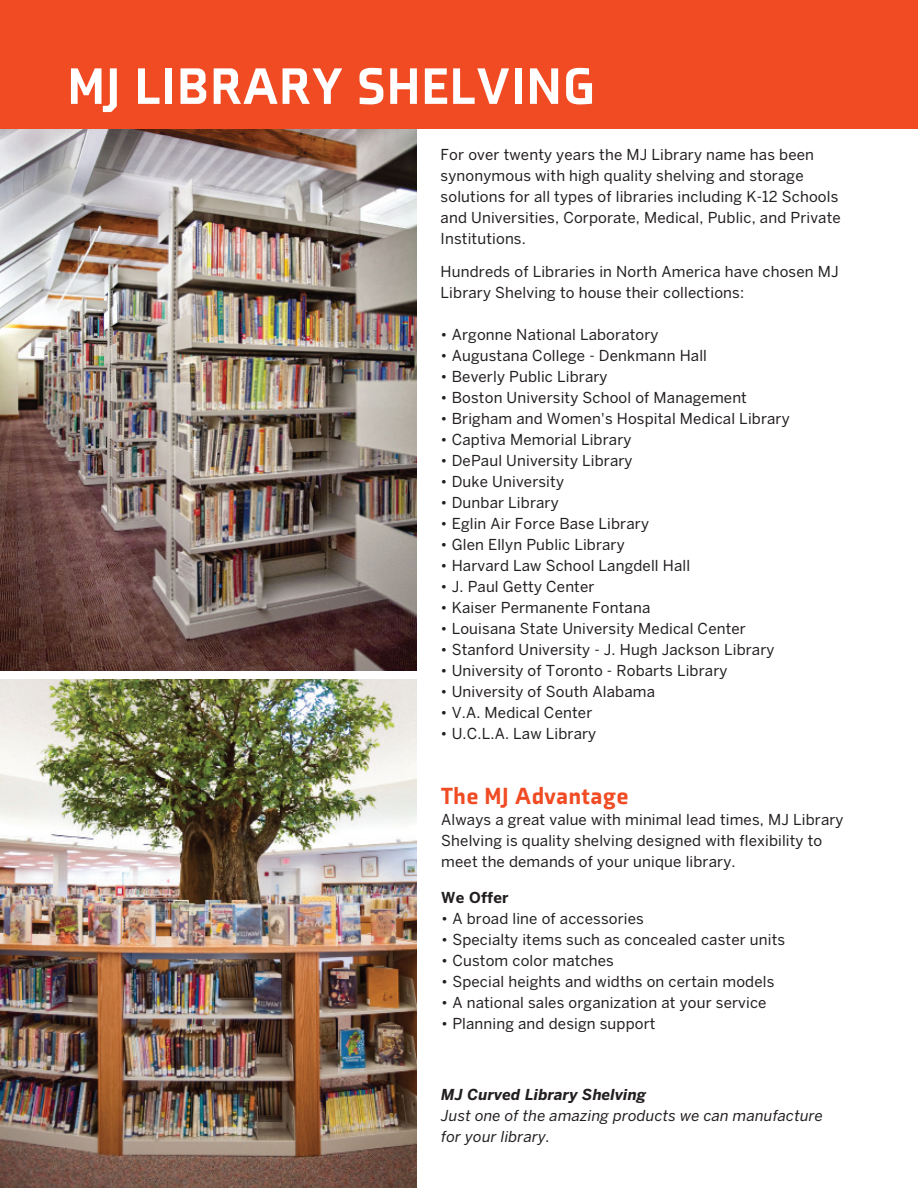
<style>
.page{position:relative;width:918px;height:1188px;background:#fff}
.page>*{position:absolute;margin:0;border:0;box-sizing:border-box;transform-origin:0 0}
.t1{font:900 52.5px "Axia";letter-spacing:.02em;color:#fff}
.t2{font:900 24px "Axia";letter-spacing:.02em;color:#f04b23}
.t3{font:15px/21px "Benton Sans";letter-spacing:.01em;color:#231f20}
.t4{font:italic 15px/21px "Benton Sans";letter-spacing:.01em;color:#231f20}
.t5{font:italic 700 15px "Benton Sans";letter-spacing:.01em;color:#231f20}
.t6{font:700 15px "Benton Sans";letter-spacing:.01em;color:#231f20}
</style>
<div class="page">
<img style="left:0;top:129px;width:417px;height:542px">
<div style="left:0;top:0;width:918px;height:129px;background:#f04b23"></div>
<img style="left:0;top:679px;width:417px;height:509px">
<h1 class="t1" style="left:68px;top:54px;width:529px">MJ LIBRARY SHELVING</h1>
<p class="t3" style="left:441px;top:144px;width:402px">For over twenty years the MJ Library name has been synonymous with high quality shelving and storage solutions for all types of libraries including K-12 Schools and Universities, Corporate, Medical, Public, and Private Institutions.</p>
<p class="t3" style="left:441px;top:261px;width:400px">Hundreds of Libraries in North America have chosen MJ<br>Library Shelving to house their collections:</p>
<p class="t3" style="left:441px;top:324px;width:219px">• Argonne National Laboratory</p>
<p class="t3" style="left:441px;top:345px;width:268px">• Augustana College - Denkmann Hall</p>
<p class="t3" style="left:441px;top:366px;width:168px">• Beverly Public Library</p>
<p class="t3" style="left:441px;top:387px;width:308px">• Boston University School of Management</p>
<p class="t3" style="left:441px;top:408px;width:351px">• Brigham and Women's Hospital Medical Library</p>
<p class="t3" style="left:441px;top:429px;width:192px">• Captiva Memorial Library</p>
<p class="t3" style="left:441px;top:450px;width:193px">• DePaul University Library</p>
<p class="t3" style="left:441px;top:471px;width:125px">• Duke University</p>
<p class="t3" style="left:441px;top:492px;width:120px">• Dunbar Library</p>
<p class="t3" style="left:441px;top:513px;width:210px">• Eglin Air Force Base Library</p>
<p class="t3" style="left:441px;top:534px;width:186px">• Glen Ellyn Public Library</p>
<p class="t3" style="left:441px;top:555px;width:251px">• Harvard Law School Langdell Hall</p>
<p class="t3" style="left:441px;top:576px;width:155px">• J. Paul Getty Center</p>
<p class="t3" style="left:441px;top:597px;width:211px">• Kaiser Permanente Fontana</p>
<p class="t3" style="left:441px;top:618px;width:307px">• Louisana State University Medical Center</p>
<p class="t3" style="left:441px;top:639px;width:335px">• Stanford University - J. Hugh Jackson Library</p>
<p class="t3" style="left:441px;top:660px;width:288px">• University of Toronto - Robarts Library</p>
<p class="t3" style="left:441px;top:681px;width:216px">• University of South Alabama</p>
<p class="t3" style="left:441px;top:702px;width:153px">• V.A. Medical Center</p>
<p class="t3" style="left:441px;top:723px;width:157px">• U.C.L.A. Law Library</p>
<h2 class="t2" style="left:441px;top:781px;width:188px">The MJ Advantage</h2>
<p class="t3" style="left:441px;top:809px;width:404px">Always a great value with minimal lead times, MJ Library<br>Shelving is quality shelving designed with flexibility to meet the demands of your unique library.</p>
<p class="t6" style="left:441px;top:888px;width:69px">We Offer</p>
<p class="t3" style="left:441px;top:908px;width:204px">• A broad line of accessories</p>
<p class="t3" style="left:441px;top:929px;width:345px">• Specialty items such as concealed caster units</p>
<p class="t3" style="left:441px;top:950px;width:174px">• Custom color matches</p>
<p class="t3" style="left:441px;top:971px;width:335px">• Special heights and widths on certain models</p>
<p class="t3" style="left:441px;top:992px;width:327px">• A national sales organization at your service</p>
<p class="t3" style="left:441px;top:1013px;width:216px">• Planning and design support</p>
<p class="t5" style="left:441px;top:1085px;width:206px">MJ Curved Library Shelving</p>
<p class="t4" style="left:441px;top:1105px;width:383px">Just one of the amazing products we can manufacture for your library.</p>
</div>
